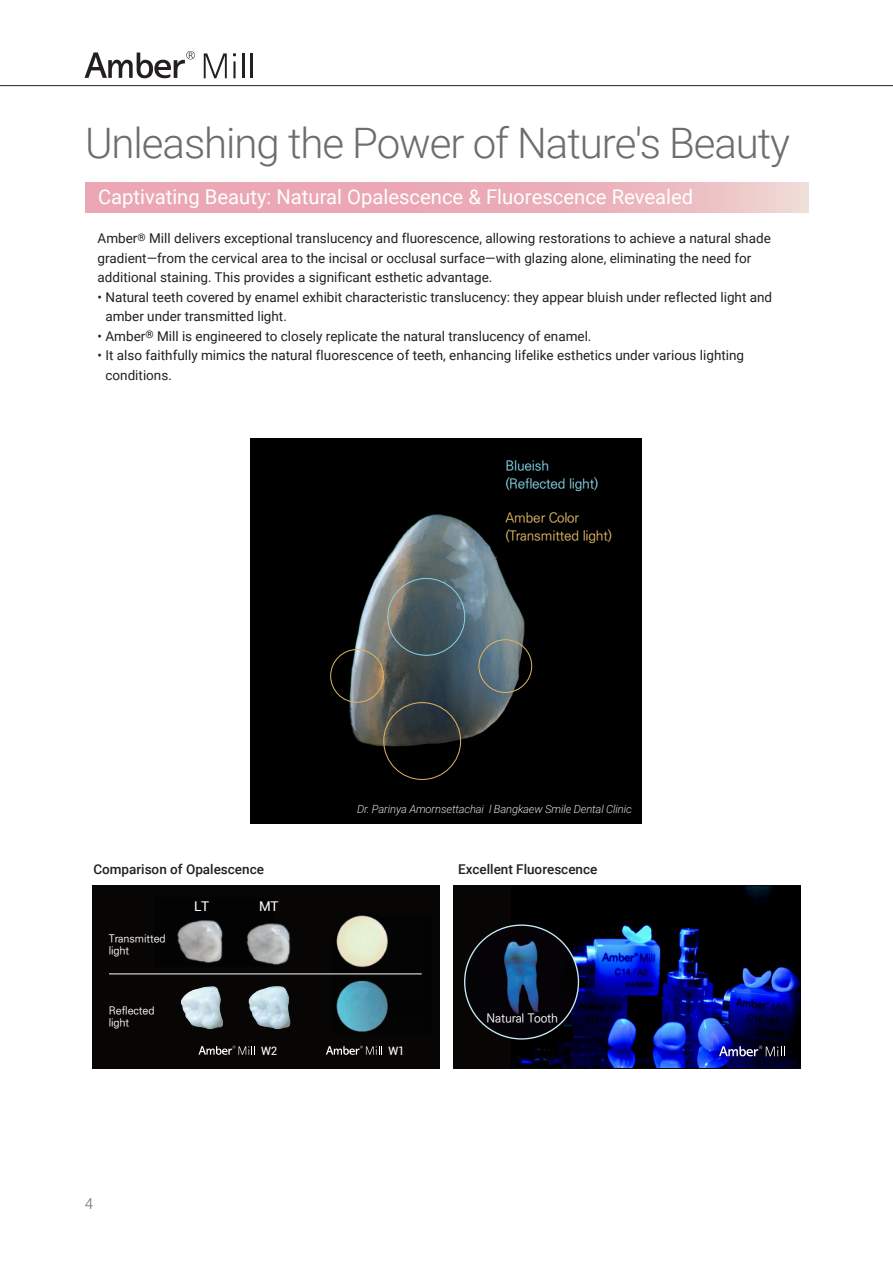
<style>
.page{position:relative;width:893px;height:1263px;background:#fff}
.page>*{position:absolute;margin:0;border:0;box-sizing:border-box;transform-origin:0 0}
.t1{font:300 42px "Roboto";letter-spacing:-.025em;color:#6c6d70}
.t2{font:20.25px "Roboto";color:#fff}
.t3{font:300 15px "Roboto";color:#6c6d70}
.t4{font:13.5px/19.5px "Roboto";color:#231f20}
.t5{font:500 13.5px "Roboto";color:#231f20}
.t6{font:500 13.5px "Ko Pub Dotum";letter-spacing:-.015em;color:#deb564}
.t7{font:500 13.5px "Ko Pub Dotum";letter-spacing:-.015em;color:#87d4e7}
.t8{font:13.5px "Roboto";color:#fff}
.t9{font:500 12.15px "Ko Pub Dotum";letter-spacing:-.01em;color:#fff}
.t10{font:11.55px "Roboto";color:#fff}
.t11{font:italic 300 11.25px "Roboto";letter-spacing:-.015em;color:#dcdddf}
.t12{font:500 10.8px/12.1px "Ko Pub Dotum";letter-spacing:-.01em;color:#fff}
</style>
<div class="page">
<hr style="left:0;top:85px;width:893px;height:1px;background:#231f20">
<svg style="left:204px;top:53px;width:23px;height:25px"></svg>
<hr style="left:233px;top:61px;width:3px;height:17px;background:#231f20">
<hr style="left:242px;top:53px;width:2px;height:25px;background:#231f20">
<hr style="left:251px;top:53px;width:2px;height:25px;background:#231f20">
<svg style="left:85px;top:51px;width:110px;height:27px"></svg>
<svg style="left:86px;top:183px;width:722px;height:30px;background:#ebb1b9"></svg>
<img style="left:251px;top:438px;width:391px;height:386px">
<div style="left:453px;top:885px;width:348px;height:184px;background:#080605"></div>
<img style="left:512px;top:886px;width:289px;height:182px">
<img style="left:465px;top:925px;width:113px;height:114px;border-radius:57px">
<div style="left:92px;top:885px;width:347px;height:184px;background:#080605"></div>
<img style="left:329px;top:915px;width:93px;height:117px">
<div style="left:155px;top:897px;width:119px;height:69px;background:#030303"></div>
<img style="left:177px;top:920px;width:114px;height:45px">
<img style="left:180px;top:986px;width:43px;height:44px">
<img style="left:248px;top:986px;width:43px;height:43px">
<svg style="left:198px;top:1046px;width:57px;height:9px"></svg>
<svg style="left:326px;top:1046px;width:56px;height:9px"></svg>
<svg style="left:719px;top:1046px;width:66px;height:10px"></svg>
<hr style="left:109px;top:974px;width:313px;height:1px;background:#fff">
<div style="left:384px;top:702px;width:77px;height:78px;border:1px solid #deb564;border-radius:50%"></div>
<div style="left:388px;top:578px;width:77px;height:77px;border:1px solid #87d4e7;border-radius:50%"></div>
<div style="left:479px;top:639px;width:53px;height:54px;border:1px solid #deb564;border-radius:50%"></div>
<div style="left:330px;top:649px;width:54px;height:53px;border:1px solid #deb564;border-radius:50%"></div>
<p class="t1" style="left:85px;top:114px;width:707px">Unleashing the Power of Nature's Beauty</p>
<p class="t2" style="left:98px;top:182px;width:597px">Captivating Beauty: Natural Opalescence &amp; Fluorescence Revealed</p>
<p class="t4" style="left:98px;top:228px;width:675px">Amber<sup>®</sup> Mill delivers exceptional translucency and fluorescence, allowing restorations to achieve a natural shade gradient—from the cervical area to the incisal or occlusal surface—with glazing alone, eliminating the need for additional staining. This provides a significant esthetic advantage.</p>
<p class="t4" style="left:105px;top:287px;width:668px;text-indent:-8px">• Natural teeth covered by enamel exhibit characteristic translucency: they appear bluish under reflected light and amber under transmitted light.</p>
<p class="t4" style="left:98px;top:326px;width:495px">• Amber<sup>®</sup> Mill is engineered to closely replicate the natural translucency of enamel.</p>
<p class="t4" style="left:105px;top:345px;width:640px;text-indent:-8px">• It also faithfully mimics the natural fluorescence of teeth, enhancing lifelike esthetics under various lighting conditions.</p>
<p class="t7" style="left:505px;top:459px;width:45px">Blueish</p>
<p class="t7" style="left:505px;top:477px;width:94px">(Reflected light)</p>
<p class="t6" style="left:505px;top:511px;width:75px">Amber Color</p>
<p class="t6" style="left:505px;top:529px;width:108px">(Transmitted light)</p>
<p class="t11" style="left:357px;top:801px;width:276px">Dr. Parinya Amornsettachai l Bangkaew Smile Dental Clinic</p>
<p class="t5" style="left:93px;top:860px;width:172px">Comparison of Opalescence</p>
<p class="t5" style="left:458px;top:860px;width:141px">Excellent Fluorescence</p>
<p class="t12" style="left:109px;top:933px;width:58px">Transmitted light</p>
<p class="t8" style="left:194px;top:897px;width:17px">LT</p>
<p class="t8" style="left:259px;top:897px;width:21px">MT</p>
<p class="t12" style="left:109px;top:1005px;width:47px">Reflected light</p>
<p class="t9" style="left:486px;top:1013px;width:73px">Natural Tooth</p>
<p class="t3" style="left:85px;top:1193px;width:10px">4</p>
<p class="t10" style="left:261px;top:1042px;width:18px">W2</p>
<p class="t10" style="left:389px;top:1042px;width:18px">W1</p>
</div>
